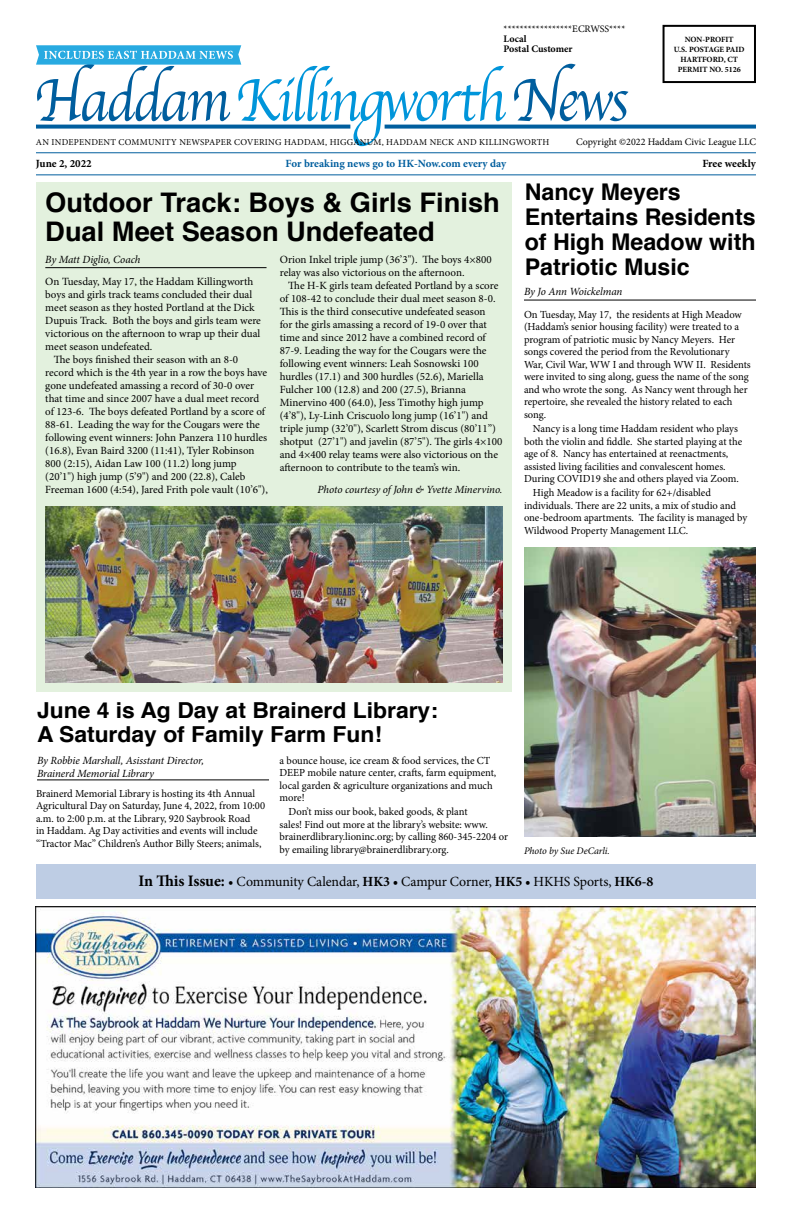
<style>
.page{position:relative;width:792px;height:1224px;background:#fff}
.page>*{position:absolute;margin:0;border:0;box-sizing:border-box;transform-origin:0 0}
.t1{font:700 27px/29px "Helvetica";color:#000}
.t2{font:700 23px/25px "Helvetica";color:#000}
.t3{font:700 22px/24px "Helvetica";color:#000;scale:1.04 1}
.t4{font:14px "Minion Pro";letter-spacing:-.005em;color:#000}
.t5{font:11px/13px "Minion Pro";color:#000}
.t6{font:italic 11px/13px "Minion Pro";letter-spacing:-.01em;color:#000}
.t7{font:700 11px "Minion Pro";letter-spacing:-.005em;color:#005e9e}
.t8{font:700 11px "Minion Pro";color:#000}
.t9{font:10.8px/12.5px "Minion Pro";letter-spacing:-.005em;color:#000}
.t10{font:10px "Minion Pro";color:#000}
.t11{font:700 10px/10px "Minion Pro";color:#000}
.t12{font:italic 10px "Minion Pro";letter-spacing:-.01em;color:#000}
.t13{font:9px "Minion Pro";letter-spacing:.025em;color:#000}
.t14{font:700 8px/10px "Minion Pro";color:#000;text-align:center}
.s1{font-weight:700;font-size:16px}
.s2{font-weight:700}
</style>
<div class="page">
<div style="left:36px;top:182px;width:475px;height:510px;background:#e3f1de"></div>
<svg style="left:514px;top:64px;width:115px;height:57px"></svg>
<svg style="left:36px;top:45px;width:470px;height:101px"></svg>
<hr style="left:36px;top:152px;width:720px;height:1px;background:#005e9e">
<hr style="left:36px;top:174px;width:720px;height:1px;background:#005e9e">
<svg style="left:36px;top:125px;width:314px;height:4px"></svg>
<svg style="left:385px;top:125px;width:371px;height:4px"></svg>
<div style="left:663px;top:25px;width:93px;height:58px;border:2px solid #000"></div>
<hr style="left:45px;top:267px;width:222px;height:1px;background:#000">
<img style="left:36px;top:907px;width:719px;height:280px">
<div style="left:36px;top:864px;width:720px;height:35px;background:#becde4"></div>
<hr style="left:37px;top:780px;width:232px;height:1px;background:#000">
<hr style="left:524px;top:300px;width:232px;height:1px;background:#000">
<img style="left:45px;top:507px;width:457px;height:176px">
<img style="left:524px;top:547px;width:232px;height:290px">
<p class="t10" style="left:504px;top:22px;width:123px">*****************ECRWSS****</p>
<p class="t11" style="left:504px;top:34px;width:70px">Local<br>Postal Customer</p>
<p class="t14" style="left:674px;top:34px;width:72px">NON-PROFIT<br>U.S. POSTAGE PAID<br>HARTFORD, CT<br>PERMIT NO. 5126</p>
<p class="t13" style="left:36px;top:136px;width:515px">AN INDEPENDENT COMMUNITY NEWSPAPER COVERING HADDAM, HIGGANUM, HADDAM NECK AND KILLINGWORTH</p>
<p class="t10" style="left:576px;top:135px;width:181px">Copyright ©2022 Haddam Civic League LLC</p>
<p class="t8" style="left:36px;top:155px;width:57px">June 2, 2022</p>
<p class="t7" style="left:286px;top:155px;width:222px">For breaking news go to HK-Now.com every day</p>
<p class="t8" style="left:702px;top:155px;width:55px">Free weekly</p>
<h1 class="t1" style="left:45px;top:188px;width:456px">Outdoor Track: Boys &amp; Girls Finish<br>Dual Meet Season Undefeated</h1>
<p class="t5" style="left:45px;top:275px;width:210px">On Tuesday, May 17, the Haddam Killingworth</p>
<p class="t5" style="left:45px;top:288px;width:208px">boys and girls track teams concluded their dual</p>
<p class="t5" style="left:45px;top:301px;width:211px">meet season as they hosted Portland at the Dick</p>
<p class="t5" style="left:45px;top:314px;width:217px">Dupuis Track. Both the boys and girls team were</p>
<p class="t5" style="left:45px;top:327px;width:217px">victorious on the afternoon to wrap up their dual</p>
<p class="t5" style="left:45px;top:340px;width:109px">meet season undefeated.</p>
<p class="t5" style="left:54px;top:353px;width:186px">The boys finished their season with an 8-0</p>
<p class="t5" style="left:45px;top:366px;width:223px">record which is the 4th year in a row the boys have</p>
<p class="t5" style="left:45px;top:379px;width:210px">gone undefeated amassing a record of 30-0 over</p>
<p class="t5" style="left:45px;top:392px;width:216px">that time and since 2007 have a dual meet record</p>
<p class="t5" style="left:45px;top:405px;width:221px">of 123-6. The boys defeated Portland by a score of</p>
<p class="t5" style="left:45px;top:418px;width:216px">88-61. Leading the way for the Cougars were the</p>
<p class="t5" style="left:45px;top:431px;width:224px">following event winners: John Panzera 110 hurdles</p>
<p class="t5" style="left:45px;top:444px;width:211px">(16.8), Evan Baird 3200 (11:41), Tyler Robinson</p>
<p class="t5" style="left:45px;top:457px;width:193px">800 (2:15), Aidan Law 100 (11.2) long jump</p>
<p class="t5" style="left:45px;top:470px;width:202px">(20’1") high jump (5’9") and 200 (22.8), Caleb</p>
<p class="t5" style="left:45px;top:483px;width:224px">Freeman 1600 (4:54), Jared Frith pole vault (10’6"),</p>
<p class="t5" style="left:280px;top:253px;width:213px">Orion Inkel triple jump (36’3"). The boys 4×800 relay was also victorious on the afternoon.</p>
<p class="t5" style="left:280px;top:279px;width:224px;text-indent:9px">The H-K girls team defeated Portland by a score of 108-42 to conclude their dual meet season 8-0.<br>This is the third consecutive undefeated season<br>for the girls amassing a record of 19-0 over that time and since 2012 have a combined record of 87-9. Leading the way for the Cougars were the following event winners: Leah Sosnowski 100 hurdles (17.1) and 300 hurdles (52.6), Mariella Fulcher 100 (12.8) and 200 (27.5), Brianna Minervino 400 (64.0), Jess Timothy high jump (4’8"), Ly-Linh Criscuolo long jump (16’1") and triple jump (32’0"), Scarlett Strom discus (80’11”) shotput (27’1") and javelin (87’5"). The girls 4×100 and 4×400 relay teams were also victorious on the afternoon to contribute to the team’s win.</p>
<p class="t6" style="left:318px;top:483px;width:186px">Photo courtesy of John &amp; Yvette Minervino.</p>
<p class="t6" style="left:45px;top:253px;width:97px">By Matt Diglio, Coach</p>
<h2 class="t2" style="left:525px;top:179px;width:233px">Nancy Meyers<br>Entertains Residents of High Meadow with<br>Patriotic Music</h2>
<p class="t9" style="left:524px;top:308px;width:228px">On Tuesday, May 17, the residents at High Meadow (Haddam’s senior housing facility) were treated to a program of patriotic music by Nancy Meyers. Her songs covered the period from the Revolutionary War, Civil War, WW I and through WW II. Residents were invited to sing along, guess the name of the song and who wrote the song. As Nancy went through her repertoire, she revealed the history related to each song.</p>
<p class="t9" style="left:524px;top:422px;width:220px;text-indent:9px">Nancy is a long time Haddam resident who plays both the violin and fiddle. She started playing at the age of 8. Nancy has entertained at reenactments, assisted living facilities and convalescent homes.<br>During COVID19 she and others played via Zoom.</p>
<p class="t9" style="left:524px;top:487px;width:225px;text-indent:9px">High Meadow is a facility for 62+/disabled individuals. There are 22 units, a mix of studio and one-bedroom apartments. The facility is managed by Wildwood Property Management LLC.</p>
<p class="t6" style="left:524px;top:285px;width:100px">By Jo Ann Woickelman</p>
<h3 class="t3" style="left:37px;top:699px;width:387px">June 4 is Ag Day at Brainerd Library:<br>A Saturday of Family Farm Fun!</h3>
<p class="t6" style="left:37px;top:754px;width:169px">By Robbie Marshall, Asisstant Director,<br>Brainerd Memorial Library</p>
<p class="t9" style="left:36px;top:787px;width:231px">Brainerd Memorial Library is hosting its 4th Annual Agricultural Day on Saturday, June 4, 2022, from 10:00 a.m. to 2:00 p.m. at the Library, 920 Saybrook Road<br>in Haddam. Ag Day activities and events will include “Tractor Mac” Children’s Author Billy Steers; animals,</p>
<p class="t9" style="left:280px;top:754px;width:218px">a bounce house, ice cream &amp; food services, the CT DEEP mobile nature center, crafts, farm equipment, local garden &amp; agriculture organizations and much more!</p>
<p class="t9" style="left:280px;top:806px;width:230px;text-indent:9px">Don’t miss our book, baked goods, &amp; plant<br>sales! Find out more at the library’s website: www. brainerdlibrary.lioninc.org; by calling 860-345-2204 or by emailing library@brainerdlibrary.org.</p>
<p class="t12" style="left:524px;top:844px;width:87px">Photo by Sue DeCarli.</p>
<p class="t4" style="left:139px;top:872px;width:516px"><span class="s1">In This Issue:</span> • Community Calendar, <span class="s2">HK3 •</span> Campur Corner, <span class="s2">HK5 •</span> HKHS Sports, <span class="s2">HK6-8</span></p>
</div>
